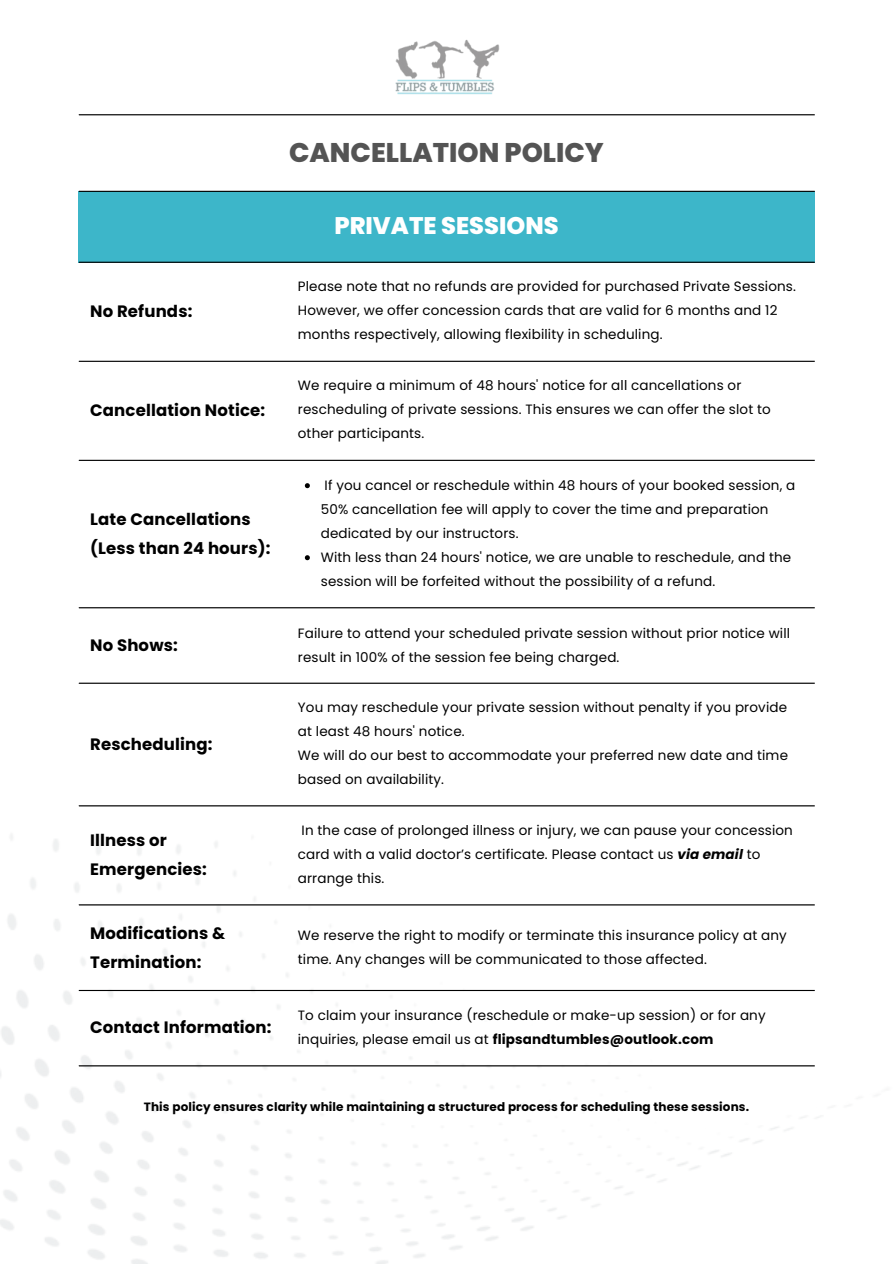
<style>
.page{position:relative;width:894px;height:1264px;background:#fff}
.page>*{position:absolute;margin:0;border:0;box-sizing:border-box;transform-origin:0 0}
.t1{font:800 27px "Poppins";color:#545454}
.t2{font:800 24px "Poppins";color:#fff}
.t3{font:700 16.5px/29px "Poppins";letter-spacing:.01em;color:#000}
.t4{font:13.5px/24px "Poppins";letter-spacing:.01em;color:#000}
.t5{font:700 12px "Poppins";letter-spacing:.01em;color:#000}
.s1{font-weight:700;font-style:italic}
.s2{font-weight:700}
</style>
<div class="page">
<img style="left:0;top:834px;width:819px;height:429px">
<img style="left:395px;top:39px;width:105px;height:56px">
<div style="left:79px;top:191px;width:735px;height:71px;background:#3db6c9"></div>
<svg style="left:305px;top:483px;width:5px;height:5px"></svg>
<svg style="left:305px;top:555px;width:5px;height:5px"></svg>
<hr style="left:79px;top:114px;width:735px;height:1px;background:#000">
<hr style="left:79px;top:191px;width:735px;height:1px;background:#000">
<hr style="left:79px;top:262px;width:735px;height:1px;background:#000">
<hr style="left:79px;top:361px;width:735px;height:1px;background:#000">
<hr style="left:79px;top:460px;width:735px;height:1px;background:#000">
<hr style="left:79px;top:607px;width:735px;height:1px;background:#000">
<hr style="left:79px;top:682px;width:735px;height:1px;background:#000">
<hr style="left:79px;top:805px;width:735px;height:1px;background:#000">
<hr style="left:79px;top:904px;width:735px;height:1px;background:#000">
<hr style="left:79px;top:989px;width:735px;height:2px;background:#000">
<hr style="left:79px;top:1065px;width:735px;height:1px;background:#000">
<p class="t1" style="left:289px;top:133px;width:316px">CANCELLATION POLICY</p>
<p class="t3" style="left:90px;top:297px;width:104px">No Refunds:</p>
<p class="t3" style="left:90px;top:396px;width:176px">Cancellation Notice:</p>
<p class="t3" style="left:90px;top:505px;width:182px">Late Cancellations (Less than 24 hours):</p>
<p class="t2" style="left:334px;top:209px;width:225px">PRIVATE SESSIONS</p>
<p class="t4" style="left:298px;top:274px;width:499px">Please note that no refunds are provided for purchased Private Sessions.<br>However, we offer concession cards that are valid for 6 months and 12 months respectively, allowing flexibility in scheduling.</p>
<p class="t4" style="left:298px;top:373px;width:474px">We require a minimum of 48 hours' notice for all cancellations or rescheduling of private sessions. This ensures we can offer the slot to other participants.</p>
<p class="t4" style="left:321px;top:473px;width:476px">If you cancel or reschedule within 48 hours of your booked session, a<br>50% cancellation fee will apply to cover the time and preparation dedicated by our instructors.</p>
<p class="t4" style="left:321px;top:545px;width:472px">With less than 24 hours' notice, we are unable to reschedule, and the session will be forfeited without the possibility of a refund.</p>
<p class="t3" style="left:90px;top:630px;width:89px">No Shows:</p>
<p class="t4" style="left:298px;top:621px;width:493px">Failure to attend your scheduled private session without prior notice will result in 100% of the session fee being charged.</p>
<p class="t3" style="left:90px;top:729px;width:124px">Rescheduling:</p>
<p class="t4" style="left:298px;top:695px;width:490px">You may reschedule your private session without penalty if you provide at least 48 hours' notice.</p>
<p class="t4" style="left:298px;top:743px;width:491px">We will do our best to accommodate your preferred new date and time based on availability.</p>
<p class="t3" style="left:90px;top:825px;width:118px">Illness or<br>Emergencies:</p>
<p class="t4" style="left:298px;top:818px;width:496px">In the case of prolonged illness or injury, we can pause your concession card with a valid doctor’s certificate. Please contact us <span class="s1">via email</span> to arrange this.</p>
<p class="t3" style="left:90px;top:918px;width:136px">Modifications &amp;<br>Termination:</p>
<p class="t4" style="left:298px;top:923px;width:490px">We reserve the right to modify or terminate this insurance policy at any time. Any changes will be communicated to those affected.</p>
<p class="t3" style="left:90px;top:1013px;width:183px">Contact Information:</p>
<p class="t4" style="left:298px;top:1003px;width:469px">To claim your insurance (reschedule or make-up session) or for any inquiries, please email us at <span class="s2">flipsandtumbles@outlook.com</span></p>
<p class="t5" style="left:144px;top:1098px;width:606px">This policy ensures clarity while maintaining a structured process for scheduling these sessions.</p>
</div>
